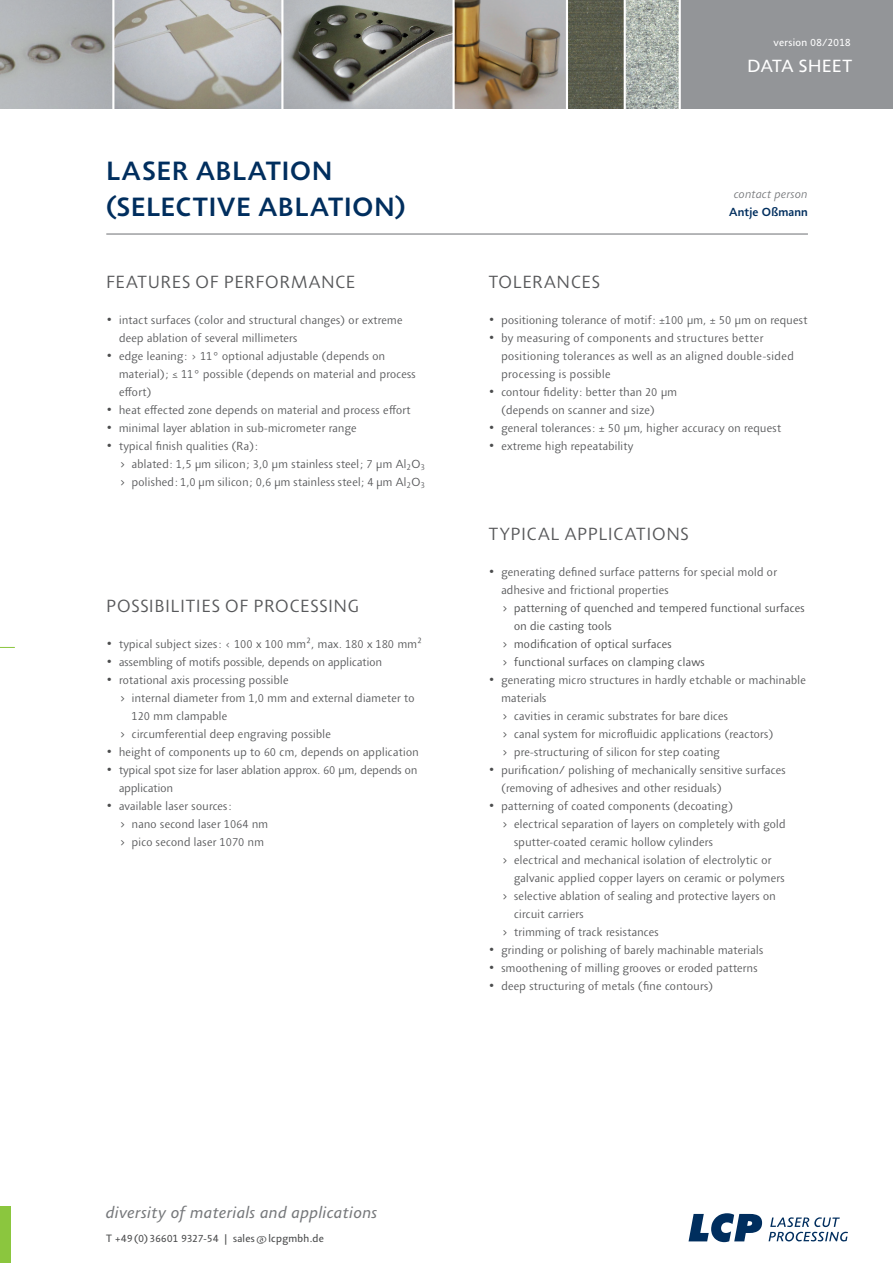
<style>
.page{position:relative;width:893px;height:1263px;background:#fff}
.page>*{position:absolute;margin:0;border:0;box-sizing:border-box;transform-origin:0 0}
.t1{font:500 27px/36px "Agilita LT Pro";letter-spacing:.035em;color:#002e5e}
.t2{font:300 18px "Agilita LT Pro";letter-spacing:.04em;color:#57585a}
.t3{font:18px "Agilita LT Pro";letter-spacing:.035em;color:#fff}
.t4{font:italic 16.5px "Agilita LT Pro";letter-spacing:.03em;color:#76787b}
.t5{font:300 12px/18px "Agilita LT Pro";letter-spacing:.015em;color:#57585a}
.t6{font:300 12px "Agilita LT Pro";letter-spacing:.015em;color:#4b4c4d}
.t7{font:italic 300 12px "Agilita LT Pro";letter-spacing:.015em;color:#76787b}
.t8{font:500 12px "Agilita LT Pro";letter-spacing:.015em;color:#002e5e}
.t9{font:10.8px "Agilita LT Pro";letter-spacing:.03em;color:#4b4c4d}
.t10{font:10.8px "Agilita LT Pro";letter-spacing:.03em;color:#fff}
.s1{font-size:13.5px;color:#4b4c4d}
.s2{font-size:13.5px}
.s3{font-size:9.75px}
</style>
<div class="page">
<img style="left:0;top:0;width:679px;height:108px">
<div style="left:680px;top:0;width:213px;height:108px;background:#939598"></div>
<div style="left:0;top:1206px;width:11px;height:57px;background:#8bc63e"></div>
<svg style="left:688px;top:1213px;width:74px;height:29px"></svg>
<svg style="left:768px;top:1217px;width:80px;height:24px"></svg>
<svg style="left:0;top:647px;width:15px;height:1px"></svg>
<hr style="left:106px;top:233px;width:702px;height:2px;background:#76787b">
<hr style="left:112px;top:0;width:2px;height:126px;background:#fff">
<hr style="left:281px;top:0;width:2px;height:126px;background:#fff">
<hr style="left:566px;top:0;width:2px;height:126px;background:#fff">
<hr style="left:624px;top:0;width:2px;height:126px;background:#fff">
<hr style="left:679px;top:0;width:2px;height:126px;background:#fff">
<hr style="left:452px;top:0;width:3px;height:126px;background:#fff">
<h1 class="t1" style="left:106px;top:153px;width:301px">LASER ABLATION (SELECTIVE ABLATION)</h1>
<h2 class="t2" style="left:106px;top:270px;width:251px">FEATURES OF PERFORMANCE</h2>
<p class="t5" style="left:119px;top:311px;width:285px;text-indent:-13px"><span class="s1">•</span> intact surfaces (color and structural changes) or extreme deep ablation of several millimeters</p>
<p class="t5" style="left:119px;top:347px;width:298px;text-indent:-13px"><span class="s1">•</span> edge leaning: &gt; 11° optional adjustable (depends on material); ≤ 11° possible (depends on material and process effort)</p>
<p class="t5" style="left:106px;top:401px;width:306px"><span class="s1">•</span> heat effected zone depends on material and process effort</p>
<p class="t5" style="left:106px;top:419px;width:252px"><span class="s1">•</span> minimal layer ablation in sub-micrometer range</p>
<p class="t5" style="left:119px;top:437px;width:308px;text-indent:-13px"><span class="s1">•</span> typical finish qualities (Ra):<br><span class="s1">&gt;</span> ablated: 1,5 µm silicon; 3,0 µm stainless steel; 7 µm Al<sub>2</sub>O<sub>3 </sub><span class="s1">&gt;</span> polished: 1,0 µm silicon; 0,6 µm stainless steel; 4 µm Al<sub>2</sub>O<sub>3</sub></p>
<h2 class="t2" style="left:106px;top:594px;width:254px">POSSIBILITIES OF PROCESSING</h2>
<p class="t5" style="left:106px;top:635px;width:317px"><span class="s1">•</span> typical subject sizes: &lt; 100 x 100 mm², max. 180 x 180 mm²</p>
<p class="t5" style="left:106px;top:653px;width:277px"><span class="s1">•</span> assembling of motifs possible, depends on application</p>
<p class="t5" style="left:106px;top:671px;width:184px"><span class="s1">•</span> rotational axis processing possible</p>
<p class="t5" style="left:119px;top:689px;width:297px"><span class="s1">&gt;</span> internal diameter from 1,0 mm and external diameter to</p>
<p class="t5" style="left:132px;top:707px;width:97px">120 mm clampable</p>
<p class="t5" style="left:119px;top:725px;width:214px"><span class="s1">&gt;</span> circumferential deep engraving possible</p>
<p class="t5" style="left:106px;top:743px;width:314px"><span class="s1">•</span> height of components up to 60 cm, depends on application</p>
<p class="t5" style="left:119px;top:761px;width:300px;text-indent:-13px"><span class="s1">•</span> typical spot size for laser ablation approx. 60 µm, depends on application</p>
<p class="t5" style="left:119px;top:797px;width:151px;text-indent:-13px"><span class="s1">•</span> available laser sources:<br><span class="s1">&gt;</span> nano second laser 1064 nm <span class="s1">&gt;</span> pico second laser 1070 nm</p>
<p class="t10" style="left:773px;top:35px;width:79px">version 08/2018</p>
<h2 class="t3" style="left:747px;top:53px;width:106px">DATA SHEET</h2>
<p class="t7" style="left:734px;top:186px;width:75px">contact person</p>
<p class="t8" style="left:729px;top:204px;width:80px">Antje Oßmann</p>
<h2 class="t2" style="left:489px;top:270px;width:113px">TOLERANCES</h2>
<p class="t5" style="left:489px;top:311px;width:320px"><span class="s1">•</span> positioning tolerance of motif: ±100 µm, ± 50 µm on request</p>
<p class="t5" style="left:501px;top:329px;width:294px;text-indent:-13px"><span class="s1">•</span> by measuring of components and structures better positioning tolerances as well as an aligned double-sided processing is possible</p>
<p class="t5" style="left:501px;top:383px;width:177px;text-indent:-13px"><span class="s1">•</span> contour fidelity: better than 20 µm (depends on scanner and size)</p>
<p class="t5" style="left:489px;top:419px;width:294px"><span class="s1">•</span> general tolerances: ± 50 µm, higher accuracy on request</p>
<p class="t5" style="left:489px;top:437px;width:146px"><span class="s1">•</span> extreme high repeatability</p>
<h2 class="t2" style="left:489px;top:522px;width:202px">TYPICAL APPLICATIONS</h2>
<p class="t5" style="left:489px;top:563px;width:290px"><span class="s1">•</span> generating defined surface patterns for special mold or</p>
<p class="t5" style="left:501px;top:581px;width:169px">adhesive and frictional properties</p>
<p class="t6" style="left:501px;top:600px;width:305px"><span class="s2">&gt;</span> patterning of quenched and tempered functional surfaces</p>
<p class="t6" style="left:514px;top:618px;width:99px">on die casting tools</p>
<p class="t6" style="left:501px;top:636px;width:172px"><span class="s2">&gt;</span> modification of optical surfaces</p>
<p class="t6" style="left:501px;top:654px;width:205px"><span class="s2">&gt;</span> functional surfaces on clamping claws</p>
<p class="t5" style="left:501px;top:671px;width:306px;text-indent:-13px"><span class="s1">•</span> generating micro structures in hardly etchable or machinable materials<br><span class="s1">&gt;</span> cavities in ceramic substrates for bare dices<br><span class="s1">&gt;</span> canal system for microfluidic applications (reactors)<br><span class="s1">&gt;</span> pre-structuring of silicon for step coating</p>
<p class="t5" style="left:501px;top:761px;width:286px;text-indent:-13px"><span class="s1">•</span> purification/ polishing of mechanically sensitive surfaces (removing of adhesives and other residuals)</p>
<p class="t5" style="left:489px;top:797px;width:246px"><span class="s1">•</span> patterning of coated components (decoating)</p>
<p class="t5" style="left:501px;top:815px;width:286px"><span class="s1">&gt;</span> electrical separation of layers on completely with gold</p>
<p class="t5" style="left:514px;top:833px;width:201px">sputter-coated ceramic hollow cylinders</p>
<p class="t5" style="left:501px;top:851px;width:272px"><span class="s1">&gt;</span> electrical and mechanical isolation of electrolytic or</p>
<p class="t5" style="left:514px;top:869px;width:272px">galvanic applied copper layers on ceramic or polymers</p>
<p class="t5" style="left:501px;top:887px;width:276px"><span class="s1">&gt;</span> selective ablation of sealing and protective layers on</p>
<p class="t5" style="left:514px;top:905px;width:71px">circuit carriers</p>
<p class="t5" style="left:501px;top:923px;width:159px"><span class="s1">&gt;</span> trimming of track resistances</p>
<p class="t5" style="left:489px;top:941px;width:276px"><span class="s1">•</span> grinding or polishing of barely machinable materials</p>
<p class="t5" style="left:489px;top:959px;width:271px"><span class="s1">•</span> smoothening of milling grooves or eroded patterns</p>
<p class="t5" style="left:489px;top:977px;width:226px"><span class="s1">•</span> deep structuring of metals (fine contours)</p>
<h3 class="t4" style="left:106px;top:1201px;width:273px">diversity of materials and applications</h3>
<p class="t9" style="left:106px;top:1231px;width:219px">T +49 (0) 36601 9327-54 | sales<span class="s3">@</span>lcpgmbh.de</p>
</div>
